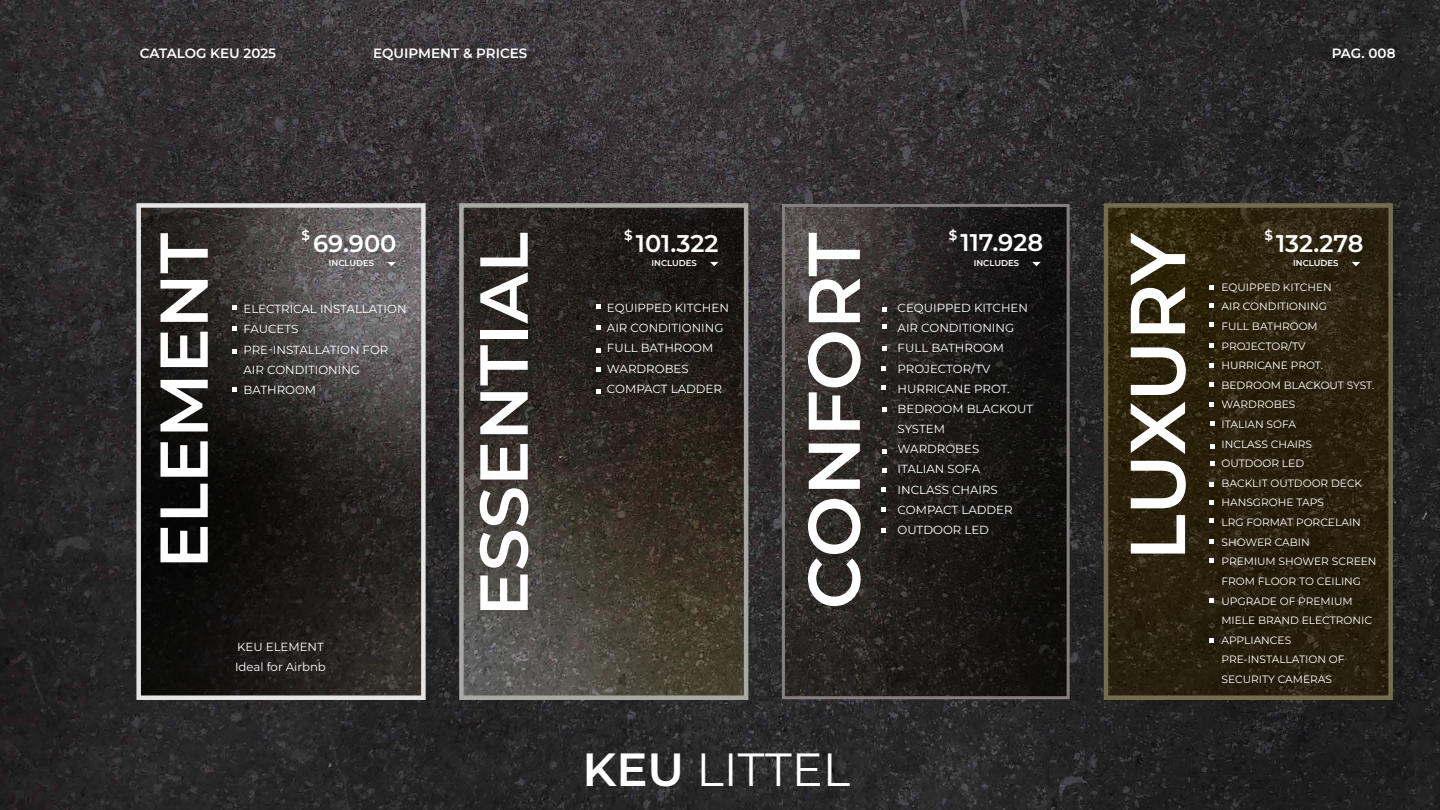
<style>
.page{position:relative;width:1440px;height:810px;background:#fff}
.page>*{position:absolute;margin:0;border:0;box-sizing:border-box;transform-origin:0 0}
.t1{font:100 67.5px "Montserrat";color:#fff}
.t2{font:100 46.5px "Montserrat";color:#fff}
.t3{font:100 24.08px "Montserrat";color:#fff}
.t4{font:100 13.58px "Montserrat";color:#fff}
.t5{font:100 13.5px "Montserrat";color:#fff}
.t6{font:100 11.77px/20.2px "Montserrat";color:#fff}
.t7{font:100 10.65px/19.6px "Montserrat";color:#fff}
.t8{font:100 8.48px "Montserrat";color:#fff}
</style>
<div class="page">
<img style="left:0;top:0;width:1440px;height:810px">
<svg style="left:464px;top:208px;width:279px;height:487px;background:#353029"></svg>
<svg style="left:480px;top:575px;width:48px;height:35px"></svg>
<svg style="left:480px;top:488px;width:48px;height:81px"></svg>
<svg style="left:480px;top:444px;width:48px;height:36px"></svg>
<svg style="left:480px;top:392px;width:48px;height:42px"></svg>
<svg style="left:480px;top:345px;width:48px;height:40px"></svg>
<div style="left:480px;top:330px;width:48px;height:9px;background:#fff"></div>
<svg style="left:480px;top:272px;width:48px;height:52px"></svg>
<svg style="left:480px;top:233px;width:48px;height:33px"></svg>
<svg style="left:786px;top:208px;width:280px;height:487px;background:#211f1e"></svg>
<svg style="left:1109px;top:208px;width:279px;height:487px;background:#2b220e"></svg>
<div style="left:1104px;top:203px;width:289px;height:497px;border:4px solid #756b4e"></div>
<div style="left:782px;top:204px;width:288px;height:495px;border:3px solid #858080"></div>
<div style="left:459px;top:203px;width:289px;height:497px;border:4px solid #a9a8a5"></div>
<svg style="left:1131px;top:515px;width:54px;height:39px"></svg>
<svg style="left:1131px;top:461px;width:55px;height:47px"></svg>
<svg style="left:1131px;top:402px;width:54px;height:52px"></svg>
<svg style="left:1131px;top:347px;width:55px;height:48px"></svg>
<svg style="left:1131px;top:233px;width:54px;height:100px"></svg>
<svg style="left:808px;top:499px;width:53px;height:107px"></svg>
<svg style="left:809px;top:444px;width:51px;height:45px"></svg>
<svg style="left:808px;top:332px;width:53px;height:98px"></svg>
<svg style="left:809px;top:233px;width:51px;height:89px"></svg>
<svg style="left:882px;top:308px;width:4px;height:4px"></svg>
<svg style="left:882px;top:324px;width:4px;height:4px"></svg>
<svg style="left:882px;top:347px;width:4px;height:4px"></svg>
<svg style="left:882px;top:366px;width:4px;height:4px"></svg>
<svg style="left:882px;top:386px;width:4px;height:4px"></svg>
<svg style="left:882px;top:407px;width:4px;height:4px"></svg>
<svg style="left:882px;top:449px;width:4px;height:4px"></svg>
<svg style="left:882px;top:469px;width:4px;height:4px"></svg>
<svg style="left:882px;top:488px;width:4px;height:4px"></svg>
<svg style="left:882px;top:507px;width:4px;height:4px"></svg>
<svg style="left:882px;top:529px;width:4px;height:4px"></svg>
<svg style="left:1210px;top:285px;width:4px;height:4px"></svg>
<svg style="left:1210px;top:304px;width:4px;height:4px"></svg>
<svg style="left:1210px;top:322px;width:4px;height:4px"></svg>
<svg style="left:1210px;top:344px;width:4px;height:4px"></svg>
<svg style="left:1210px;top:363px;width:4px;height:4px"></svg>
<svg style="left:1210px;top:383px;width:4px;height:4px"></svg>
<svg style="left:1210px;top:402px;width:4px;height:4px"></svg>
<svg style="left:1210px;top:421px;width:4px;height:4px"></svg>
<svg style="left:1210px;top:444px;width:4px;height:4px"></svg>
<svg style="left:1210px;top:462px;width:4px;height:4px"></svg>
<svg style="left:1210px;top:483px;width:4px;height:4px"></svg>
<svg style="left:1210px;top:500px;width:4px;height:4px"></svg>
<svg style="left:1210px;top:519px;width:4px;height:4px"></svg>
<svg style="left:1210px;top:540px;width:4px;height:4px"></svg>
<svg style="left:1210px;top:559px;width:4px;height:4px"></svg>
<svg style="left:1210px;top:598px;width:4px;height:4px"></svg>
<svg style="left:1210px;top:638px;width:4px;height:4px"></svg>
<svg style="left:710px;top:262px;width:9px;height:4px"></svg>
<svg style="left:1032px;top:262px;width:9px;height:4px"></svg>
<svg style="left:1352px;top:262px;width:8px;height:4px"></svg>
<svg style="left:596px;top:305px;width:4px;height:4px"></svg>
<svg style="left:596px;top:325px;width:4px;height:4px"></svg>
<svg style="left:596px;top:348px;width:4px;height:4px"></svg>
<svg style="left:596px;top:368px;width:4px;height:4px"></svg>
<svg style="left:596px;top:389px;width:4px;height:4px"></svg>
<svg style="left:141px;top:208px;width:280px;height:487px;background:#2c2a29"></svg>
<div style="left:136px;top:203px;width:290px;height:497px;border:4px solid #e5e5e5"></div>
<svg style="left:387px;top:262px;width:9px;height:4px"></svg>
<svg style="left:233px;top:306px;width:4px;height:4px"></svg>
<svg style="left:233px;top:326px;width:4px;height:4px"></svg>
<svg style="left:233px;top:349px;width:4px;height:4px"></svg>
<svg style="left:233px;top:387px;width:4px;height:4px"></svg>
<p class="t5" style="left:140px;top:45px;width:138px">CATALOG KEU 2025</p>
<p class="t5" style="left:373px;top:45px;width:156px">EQUIPMENT &amp; PRICES</p>
<p class="t5" style="left:1332px;top:45px;width:65px">PAG. 008</p>
<h1 class="t1" style="left:139px;top:569px;width:337px;rotate:-90deg">ELEMENT</h1>
<p class="t4" style="left:301px;top:226px;width:10px">$</p>
<h3 class="t3" style="left:313px;top:227px;width:85px">69.900</h3>
<p class="t8" style="left:329px;top:257px;width:47px">INCLUDES</p>
<p class="t6" style="left:243px;top:299px;width:165px">ELECTRICAL INSTALLATION<br>FAUCETS<br>PRE-INSTALLATION FOR<br>AIR CONDITIONING<br>BATHROOM</p>
<p class="t6" style="left:235px;top:637px;width:92px">KEU ELEMENT<br>Ideal for Airbnb</p>
<p class="t4" style="left:624px;top:226px;width:10px">$</p>
<h3 class="t3" style="left:636px;top:227px;width:84px">101.322</h3>
<p class="t4" style="left:949px;top:226px;width:10px">$</p>
<h3 class="t3" style="left:961px;top:227px;width:84px">117.928</h3>
<p class="t4" style="left:1264px;top:227px;width:10px">$</p>
<h3 class="t3" style="left:1276px;top:228px;width:89px">132.278</h3>
<p class="t8" style="left:652px;top:257px;width:47px">INCLUDES</p>
<p class="t8" style="left:974px;top:257px;width:47px">INCLUDES</p>
<p class="t8" style="left:1293px;top:257px;width:47px">INCLUDES</p>
<p class="t6" style="left:607px;top:298px;width:123px">EQUIPPED KITCHEN<br>AIR CONDITIONING<br>FULL BATHROOM<br>WARDROBES<br>COMPACT LADDER</p>
<p class="t7" style="left:1221px;top:277px;width:157px">EQUIPPED KITCHEN<br>AIR CONDITIONING<br>FULL BATHROOM<br>PROJECTOR/TV<br>HURRICANE PROT.<br>BEDROOM BLACKOUT SYST.<br>WARDROBES<br>ITALIAN SOFA<br>INCLASS CHAIRS<br>OUTDOOR LED<br>BACKLIT OUTDOOR DECK<br>HANSGROHE TAPS<br>LRG FORMAT PORCELAIN<br>SHOWER CABIN<br>PREMIUM SHOWER SCREEN<br>FROM FLOOR TO CEILING<br>UPGRADE OF PREMIUM<br>MIELE BRAND ELECTRONIC<br>APPLIANCES<br>PRE-INSTALLATION OF<br>SECURITY CAMERAS</p>
<p class="t6" style="left:898px;top:298px;width:137px">CEQUIPPED KITCHEN<br>AIR CONDITIONING<br>FULL BATHROOM<br>PROJECTOR/TV<br>HURRICANE PROT.<br>BEDROOM BLACKOUT<br>SYSTEM<br>WARDROBES<br>ITALIAN SOFA<br>INCLASS CHAIRS<br>COMPACT LADDER<br>OUTDOOR LED</p>
<h2 class="t2" style="left:583px;top:738px;width:269px">KEU LITTEL</h2>
</div>
